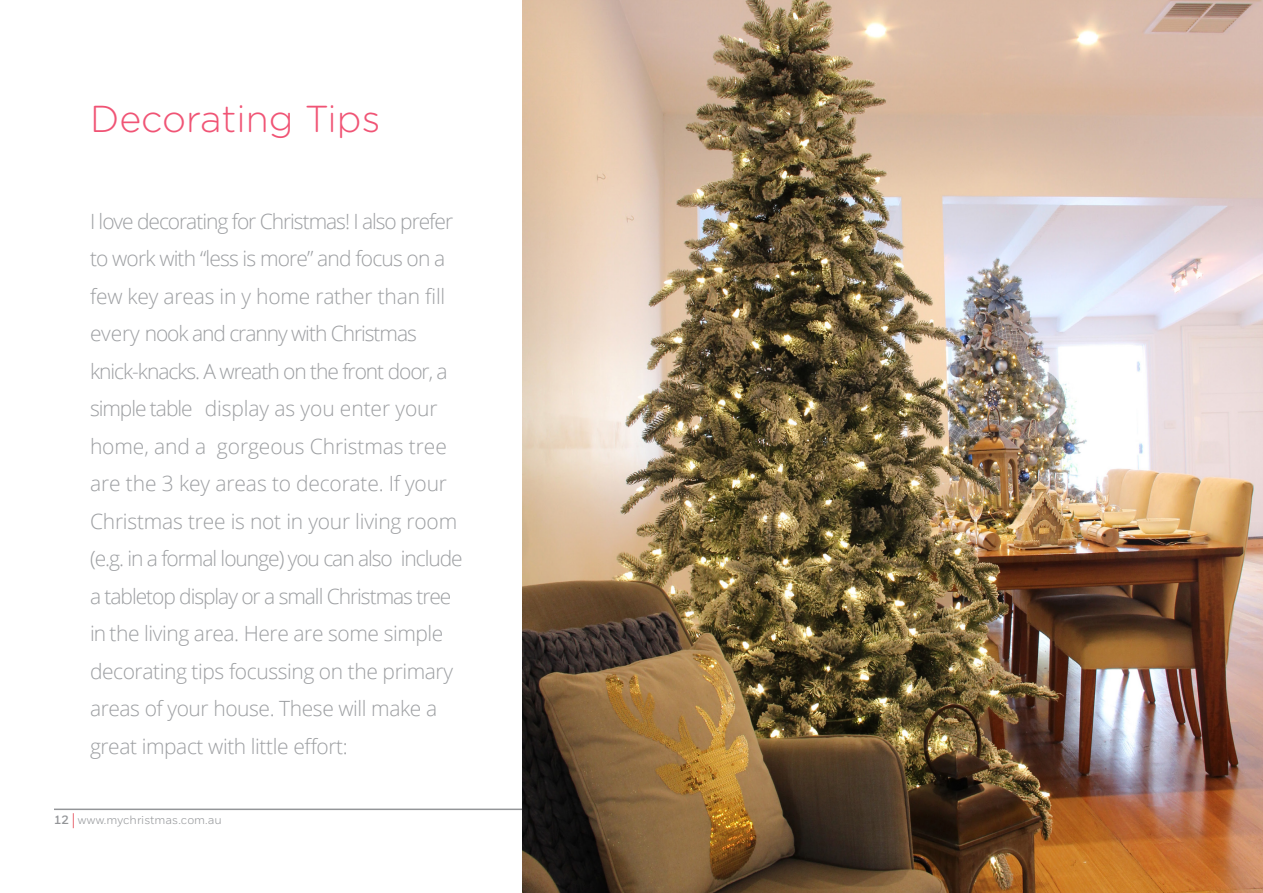
<style>
.page{position:relative;width:1263px;height:893px;background:#fff}
.page>*{position:absolute;margin:0;border:0;box-sizing:border-box;transform-origin:0 0}
.t1{font:300 37.5px "Gotham Rounded";color:#f05475}
.t2{font:300 21px/37.5px "Open Sans";letter-spacing:-.02em;color:#9d9fa2}
.t3{font:300 21px/37.5px "Open Sans";letter-spacing:-.05em;color:#9d9fa2}
.t4{font:12px "Honeywell Sans";color:#939598}
.s1{font-weight:700}
.s2{font-size:18px;color:#dc1f2e}
</style>
<div class="page">
<hr style="left:54px;top:809px;width:1155px;height:1px;background:#939598">
<img style="left:522px;top:0;width:741px;height:893px">
<p class="t1" style="left:90px;top:94px;width:292px">Decorating Tips</p>
<p class="t3" style="left:90px;top:202px;width:365px">I love decorating for Christmas! I also prefer to work with “less is more” and focus on a few key areas in y home rather than fill every nook and cranny with Christmas</p>
<p class="t2" style="left:90px;top:352px;width:374px">knick-knacks. A wreath on the front door, a simple table display as you enter your home, and a gorgeous Christmas tree are the 3 key areas to decorate. If your Christmas tree is not in your living room (e.g. in a formal lounge) you can also include a tabletop display or a small Christmas tree in the living area. Here are some simple decorating tips focussing on the primary areas of your house. These will make a great impact with little effort:</p>
<p class="t4" style="left:54px;top:812px;width:169px"><span class="s1">12</span> <span class="s2">|</span> www.mychristmas.com.au</p>
</div>
